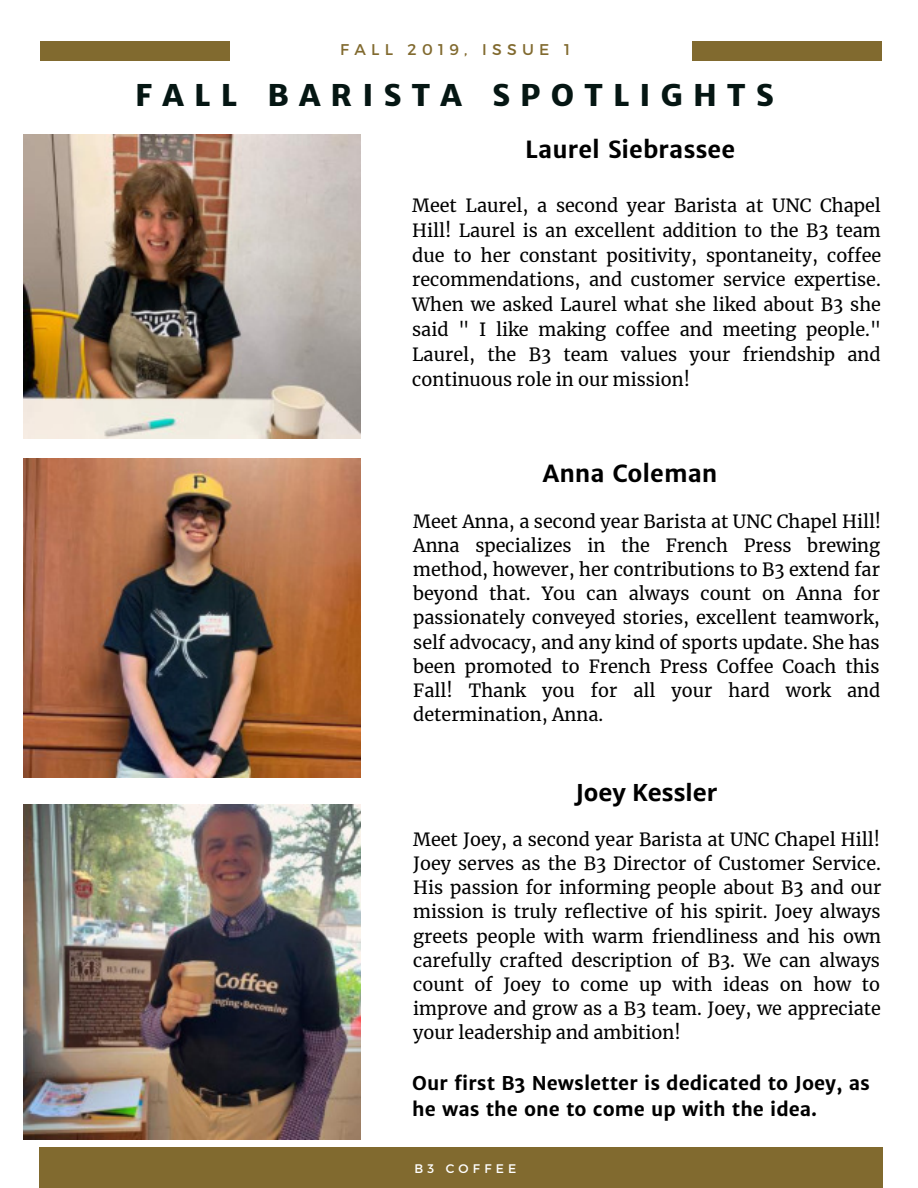
<style>
.page{position:relative;width:918px;height:1188px;background:#fff}
.page>*{position:absolute;margin:0;border:0;box-sizing:border-box;transform-origin:0 0}
.t1{font:800 30px "Merriweather Sans";letter-spacing:.34em;color:#051613}
.t2{font:700 23.7px "Merriweather Sans";color:#000}
.t3{font:700 23.7px "Open Sans";color:#000}
.t4{font:700 19.05px/26px "Merriweather Sans";color:#000}
.t5{font:18px/24.2px "Merriweather";color:#000;text-align:justify}
.t6{font:15.6px "Montserrat";letter-spacing:.34em;color:#816a2f}
.t7{font:12.45px "Montserrat";letter-spacing:.34em;color:#fff}
</style>
<div class="page">
<div style="left:39px;top:1148px;width:844px;height:40px;background:#816a2f"></div>
<div style="left:40px;top:41px;width:190px;height:20px;background:#816a2f"></div>
<div style="left:692px;top:41px;width:189px;height:20px;background:#816a2f"></div>
<img style="left:24px;top:135px;width:336px;height:304px">
<img style="left:24px;top:459px;width:336px;height:318px">
<img style="left:24px;top:805px;width:336px;height:334px">
<p class="t6" style="left:340px;top:40px;width:231px">FALL 2019, ISSUE 1</p>
<h1 class="t1" style="left:135px;top:76px;width:640px">FALL BARISTA SPOTLIGHTS</h1>
<h2 class="t2" style="left:525px;top:134px;width:211px">Laurel Siebrassee</h2>
<p class="t5" style="left:412px;top:192px;width:471px;line-height:24.9px">Meet Laurel, a second year Barista at UNC Chapel Hill! Laurel is an excellent addition to the B3 team due to her constant positivity, spontaneity, coffee recommendations, and customer service expertise.<br>When we asked Laurel what she liked about B3 she said " I like making coffee and meeting people." Laurel, the B3 team values your friendship and continuous role in our mission!</p>
<h2 class="t2" style="left:543px;top:458px;width:176px">Anna Coleman</h2>
<p class="t5" style="left:413px;top:509px;width:470px">Meet Anna, a second year Barista at UNC Chapel Hill!<br>Anna specializes in the French Press brewing method, however, her contributions to B3 extend far beyond that. You can always count on Anna for passionately conveyed stories, excellent teamwork, self advocacy, and any kind of sports update. She has been promoted to French Press Coffee Coach this Fall! Thank you for all your hard work and determination, Anna.</p>
<h2 class="t3" style="left:576px;top:775px;width:143px">Joey Kessler</h2>
<p class="t5" style="left:413px;top:827px;width:470px">Meet Joey, a second year Barista at UNC Chapel Hill!<br>Joey serves as the B3 Director of Customer Service.<br>His passion for informing people about B3 and our mission is truly reflective of his spirit. Joey always greets people with warm friendliness and his own carefully crafted description of B3. We can always count of Joey to come up with ideas on how to improve and grow as a B3 team. Joey, we appreciate your leadership and ambition!</p>
<p class="t4" style="left:412px;top:1070px;width:459px">Our first B3 Newsletter is dedicated to Joey, as he was the one to come up with the idea.</p>
<p class="t7" style="left:414px;top:1161px;width:103px">B3 COFFEE</p>
</div>
